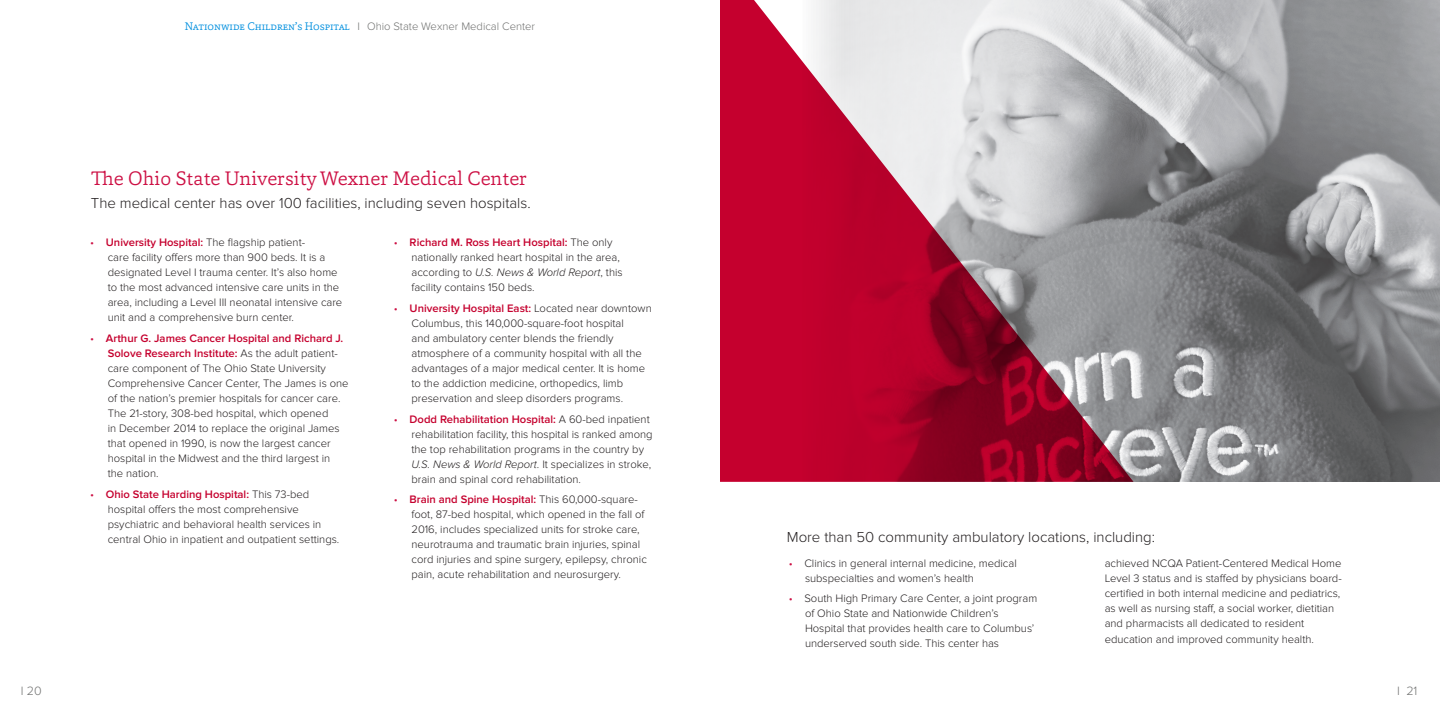
<style>
.page{position:relative;width:1440px;height:720px;background:#fff}
.page>*{position:absolute;margin:0;border:0;box-sizing:border-box;transform-origin:0 0}
.t1{font:300 20px "Capita";color:#cd1044}
.t2{font:300 15px "Proxima Nova";color:#231f20}
.t3{font:300 12.5px "Proxima Nova";color:#717271}
.t4{font:300 11.25px/15px "Proxima Nova";color:#231f20}
.t5{font:300 11.25px "Proxima Nova";color:#717271}
.s1{font-family:"Capita";color:#008fde}
.s2{color:#cd1044}
.s3{font-weight:600;color:#c5002e}
.s4{font-style:italic}
</style>
<div class="page">
<img style="left:1134px;top:0;width:306px;height:482px">
<svg style="left:720px;top:0;width:414px;height:482px;background:#bb5b72"></svg>
<p class="t5" style="left:185px;top:20px;width:352px"><span class="s1">Nationwide Children’s Hospital</span> I Ohio State Wexner Medical Center</p>
<p class="t1" style="left:91px;top:165px;width:438px">The Ohio State University Wexner Medical Center</p>
<p class="t2" style="left:91px;top:195px;width:441px">The medical center has over 100 facilities, including seven hospitals.</p>
<p class="t4" style="left:108px;top:235px;width:236px;text-indent:-18px"><span class="s2">•</span> <span class="s3">University Hospital:</span> The flagship patient-<br>care facility offers more than 900 beds. It is a designated Level I trauma center. It’s also home to the most advanced intensive care units in the area, including a Level III neonatal intensive care unit and a comprehensive burn center.</p>
<p class="t4" style="left:108px;top:331px;width:242px;text-indent:-18px"><span class="s2">•</span> <span class="s3">Arthur G. James Cancer Hospital and Richard J.<br>Solove Research Institute:</span> As the adult patient&shy;care component of The Ohio State University Comprehensive Cancer Center, The James is one of the nation’s premier hospitals for cancer care.<br>The 21-story, 308-bed hospital, which opened<br>in December 2014 to replace the original James that opened in 1990, is now the largest cancer hospital in the Midwest and the third largest in<br>the nation.</p>
<p class="t4" style="left:108px;top:487px;width:233px;text-indent:-18px"><span class="s2">•</span> <span class="s3">Ohio State Harding Hospital:</span> This 73-bed hospital offers the most comprehensive psychiatric and behavioral health services in central Ohio in inpatient and outpatient settings.</p>
<p class="t4" style="left:411px;top:235px;width:213px;text-indent:-18px"><span class="s2">•</span> <span class="s3">Richard M. Ross Heart Hospital:</span> The only nationally ranked heart hospital in the area, according to <span class="s4">U.S. News &amp; World Report</span>, this facility contains 150 beds.</p>
<p class="t4" style="left:411px;top:301px;width:242px;text-indent:-18px"><span class="s2">•</span> <span class="s3">University Hospital East:</span> Located near downtown Columbus, this 140,000-square-foot hospital<br>and ambulatory center blends the friendly atmosphere of a community hospital with all the advantages of a major medical center. It is home to the addiction medicine, orthopedics, limb preservation and sleep disorders programs.</p>
<p class="t4" style="left:411px;top:412px;width:243px;text-indent:-18px"><span class="s2">•</span> <span class="s3">Dodd Rehabilitation Hospital:</span> A 60-bed inpatient rehabilitation facility, this hospital is ranked among the top rehabilitation programs in the country by <span class="s4">U.S. News &amp; World Report</span>. It specializes in stroke, brain and spinal cord rehabilitation.</p>
<p class="t4" style="left:411px;top:492px;width:237px;text-indent:-18px"><span class="s2">•</span> <span class="s3">Brain and Spine Hospital:</span> This 60,000-square&shy;foot, 87-bed hospital, which opened in the fall of 2016, includes specialized units for stroke care, neurotrauma and traumatic brain injuries, spinal cord injuries and spine surgery, epilepsy, chronic pain, acute rehabilitation and neurosurgery.</p>
<p class="t2" style="left:787px;top:528px;width:370px">More than 50 community ambulatory locations, including:</p>
<p class="t4" style="left:805px;top:556px;width:213px;text-indent:-16px"><span class="s2">•</span> Clinics in general internal medicine, medical subspecialties and women’s health</p>
<p class="t4" style="left:805px;top:591px;width:234px;text-indent:-16px"><span class="s2">•</span> South High Primary Care Center, a joint program of Ohio State and Nationwide Children’s Hospital that provides health care to Columbus’ underserved south side. This center has</p>
<p class="t4" style="left:1105px;top:556px;width:239px">achieved NCQA Patient-Centered Medical Home Level 3 status and is staffed by physicians board&shy;certified in both internal medicine and pediatrics, as well as nursing staff, a social worker, dietitian and pharmacists all dedicated to resident</p>
<p class="t4" style="left:1105px;top:632px;width:211px">education and improved community health.</p>
<p class="t3" style="left:21px;top:684px;width:22px">I 20</p>
<p class="t3" style="left:1397px;top:684px;width:22px">I 21</p>
</div>
